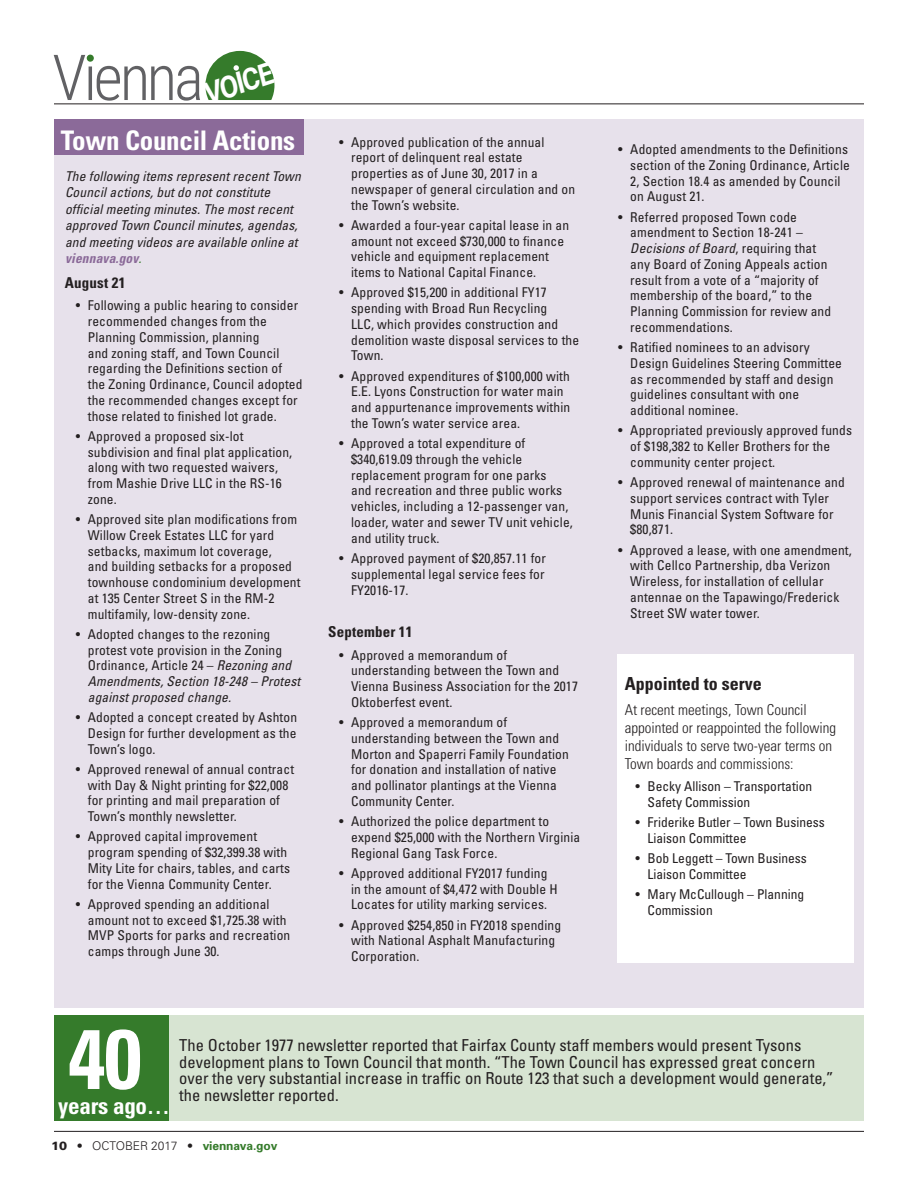
<style>
.page{position:relative;width:918px;height:1188px;background:#fff}
.page>*{position:absolute;margin:0;border:0;box-sizing:border-box;transform-origin:0 0}
.t1{font:700 condensed 84.15px "Univers";color:#fff}
.t2{font:700 30.45px "Roboto";color:#fff;scale:.89 1}
.t3{font:700 condensed 27px "Univers";letter-spacing:-.01em;color:#fff}
.t4{font:700 condensed 23.1px "Univers";letter-spacing:-.01em;color:#fff}
.t5{font:700 condensed 18px "Univers";color:#231f20}
.t6{font:condensed 16.5px/16.5px "Univers";color:#231f20}
.t7{font:300 condensed 15px/18px "Univers";color:#231f20}
.t8{font:700 condensed 15px "Univers";letter-spacing:.01em;color:#231f20}
.t9{font:condensed 13.5px/15.8px "Univers";letter-spacing:.01em;color:#231f20}
.t10{font:italic condensed 13.5px/16.5px "Univers";letter-spacing:.01em;color:#231f20}
.t11{font:300 12px "Univers";letter-spacing:-.01em;color:#231f20}
.s1{font-weight:700;color:#8b6a99}
.s2{color:#357b2b}
.s3{font-style:italic}
.s4{font-weight:900}
.s5{font-weight:700;color:#357b2b}
</style>
<div class="page">
<div style="left:54px;top:119px;width:810px;height:888px;background:#e7e1eb"></div>
<div style="left:617px;top:654px;width:236px;height:309px;background:#fff"></div>
<div style="left:54px;top:120px;width:250px;height:35px;background:#8b6a99"></div>
<div style="left:77px;top:1015px;width:787px;height:106px;background:#d7e4d2"></div>
<div style="left:54px;top:1015px;width:114px;height:106px;background:#357b2b"></div>
<hr style="left:54px;top:1131px;width:810px;height:1px;background:#231f20">
<hr style="left:54px;top:103px;width:810px;height:1px;background:#231f20">
<svg style="left:54px;top:51px;width:220px;height:50px"></svg>
<h2 class="t2" style="left:198px;top:74px;width:81px;rotate:-18deg">VOICE</h2>
<h3 class="t3" style="left:61px;top:124px;width:236px">Town Council Actions</h3>
<p class="t9" style="left:351px;top:134px;width:226px;text-indent:-12px">• Approved publication of the annual report of delinquent real estate properties as of June 30, 2017 in a newspaper of general circulation and on the Town’s website.</p>
<p class="t9" style="left:351px;top:217px;width:220px;text-indent:-12px">• Awarded a four-year capital lease in an amount not exceed $730,000 to finance vehicle and equipment replacement items to National Capital Finance.</p>
<p class="t9" style="left:351px;top:285px;width:230px;text-indent:-12px">• Approved $15,200 in additional FY17 spending with Broad Run Recycling<br>LLC, which provides construction and demolition waste disposal services to the<br>Town.</p>
<p class="t9" style="left:351px;top:368px;width:221px;text-indent:-12px">• Approved expenditures of $100,000 with E.E. Lyons Construction for water main and appurtenance improvements within the Town’s water service area.</p>
<p class="t9" style="left:351px;top:435px;width:223px;text-indent:-12px">• Approved a total expenditure of $340,619.09 through the vehicle replacement program for one parks<br>and recreation and three public works vehicles, including a 12-passenger van, loader, water and sewer TV unit vehicle, and utility truck.</p>
<p class="t9" style="left:351px;top:550px;width:196px;text-align:justify;text-indent:-12px">• Approved payment of $20,857.11 for supplemental legal service fees for FY2016-17.</p>
<p class="t8" style="left:328px;top:623px;width:86px">September 11</p>
<p class="t9" style="left:351px;top:647px;width:228px;text-indent:-12px">• Approved a memorandum of understanding between the Town and<br>Vienna Business Association for the 2017<br>Oktoberfest event.</p>
<p class="t9" style="left:351px;top:714px;width:219px;text-indent:-12px">• Approved a memorandum of understanding between the Town and Morton and Spaperri Family Foundation for donation and installation of native and pollinator plantings at the Vienna Community Center.</p>
<p class="t9" style="left:351px;top:813px;width:231px;text-indent:-12px">• Authorized the police department to expend $25,000 with the Northern Virginia<br>Regional Gang Task Force.</p>
<p class="t9" style="left:351px;top:865px;width:208px;text-indent:-12px">• Approved additional FY2017 funding in the amount of $4,472 with Double H<br>Locates for utility marking services.</p>
<p class="t9" style="left:351px;top:917px;width:212px;text-indent:-12px">• Approved $254,850 in FY2018 spending with National Asphalt Manufacturing<br>Corporation.</p>
<p class="t10" style="left:65px;top:167px;width:237px">The following items represent recent Town Council actions, but do not constitute official meeting minutes. The most recent approved Town Council minutes, agendas, and meeting videos are available online at <span class="s1">viennava.gov</span><span class="s2">.</span></p>
<p class="t8" style="left:65px;top:273px;width:62px">August 21</p>
<p class="t9" style="left:88px;top:297px;width:216px;text-indent:-12px">• Following a public hearing to consider recommended changes from the Planning Commission, planning<br>and zoning staff, and Town Council regarding the Definitions section of the Zoning Ordinance, Council adopted the recommended changes except for those related to finished lot grade.</p>
<p class="t9" style="left:88px;top:428px;width:206px;text-indent:-12px">• Approved a proposed six-lot subdivision and final plat application, along with two requested waivers, from Mashie Drive LLC in the RS-16 zone.</p>
<p class="t9" style="left:88px;top:511px;width:214px;text-indent:-12px">• Approved site plan modifications from Willow Creek Estates LLC for yard setbacks, maximum lot coverage,<br>and building setbacks for a proposed townhouse condominium development at 135 Center Street S in the RM-2 multifamily, low-density zone.</p>
<p class="t9" style="left:88px;top:626px;width:214px;text-indent:-12px">• Adopted changes to the rezoning protest vote provision in the Zoning Ordinance, Article 24 – <span class="s3">Rezoning and Amendments, Section 18-248 – Protest against proposed change.</span></p>
<p class="t9" style="left:88px;top:709px;width:211px;text-align:justify;text-indent:-12px">• Adopted a concept created by Ashton Design for further development as the Town’s logo.</p>
<p class="t9" style="left:88px;top:761px;width:208px;text-indent:-12px">• Approved renewal of annual contract with Day &amp; Night printing for $22,008 for printing and mail preparation of Town’s monthly newsletter.</p>
<p class="t9" style="left:88px;top:829px;width:204px;text-indent:-12px">• Approved capital improvement program spending of $32,399.38 with Mity Lite for chairs, tables, and carts for the Vienna Community Center.</p>
<p class="t9" style="left:88px;top:896px;width:204px;text-indent:-12px">• Approved spending an additional amount not to exceed $1,725.38 with<br>MVP Sports for parks and recreation camps through June 30.</p>
<p class="t9" style="left:630px;top:141px;width:221px;text-indent:-12px">• Adopted amendments to the Definitions section of the Zoning Ordinance, Article<br>2, Section 18.4 as amended by Council on August 21.</p>
<p class="t9" style="left:630px;top:209px;width:202px;text-indent:-12px">• Referred proposed Town code amendment to Section 18-241 –<br><span class="s3">Decisions of Board</span>, requiring that any Board of Zoning Appeals action result from a vote of a “majority of membership of the board,” to the<br>Planning Commission for review and recommendations.</p>
<p class="t9" style="left:630px;top:339px;width:213px;text-indent:-12px">• Ratified nominees to an advisory<br>Design Guidelines Steering Committee as recommended by staff and design guidelines consultant with one additional nominee.</p>
<p class="t9" style="left:630px;top:422px;width:223px;text-indent:-12px">• Appropriated previously approved funds of $198,382 to Keller Brothers for the community center project.</p>
<p class="t9" style="left:630px;top:474px;width:216px;text-indent:-12px">• Approved renewal of maintenance and support services contract with Tyler<br>Munis Financial System Software for $80,871.</p>
<p class="t9" style="left:630px;top:542px;width:223px;text-indent:-12px">• Approved a lease, with one amendment, with Cellco Partnership, dba Verizon Wireless, for installation of cellular antennae on the Tapawingo/Frederick Street SW water tower.</p>
<h3 class="t5" style="left:625px;top:673px;width:138px">Appointed to serve</h3>
<p class="t7" style="left:625px;top:701px;width:213px">At recent meetings, Town Council appointed or reappointed the following individuals to serve two-year terms on Town boards and commissions:</p>
<p class="t9" style="left:648px;top:779px;width:166px;text-indent:-12px">• Becky Allison – Transportation<br>Safety Commission</p>
<p class="t9" style="left:648px;top:815px;width:179px;text-indent:-12px">• Friderike Butler – Town Business<br>Liaison Committee</p>
<p class="t9" style="left:648px;top:851px;width:161px;text-indent:-12px">• Bob Leggett – Town Business<br>Liaison Committee</p>
<p class="t9" style="left:648px;top:887px;width:158px;text-indent:-12px">• Mary McCullough – Planning<br>Commission</p>
<h1 class="t1" style="left:68px;top:1007px;width:75px">40</h1>
<p class="t6" style="left:179px;top:1037px;width:656px">The October 1977 newsletter reported that Fairfax County staff members would present Tysons development plans to Town Council that month. “The Town Council has expressed great concern over the very substantial increase in traffic on Route 123 that such a development would generate,”</p>
<p class="t6" style="left:179px;top:1087px;width:161px">the newsletter reported.</p>
<h3 class="t4" style="left:58px;top:1091px;width:114px">years ago…</h3>
<p class="t11" style="left:51px;top:1138px;width:228px"><span class="s4">10</span> • OCTOBER 2017 • <span class="s5">viennava.gov</span></p>
</div>
